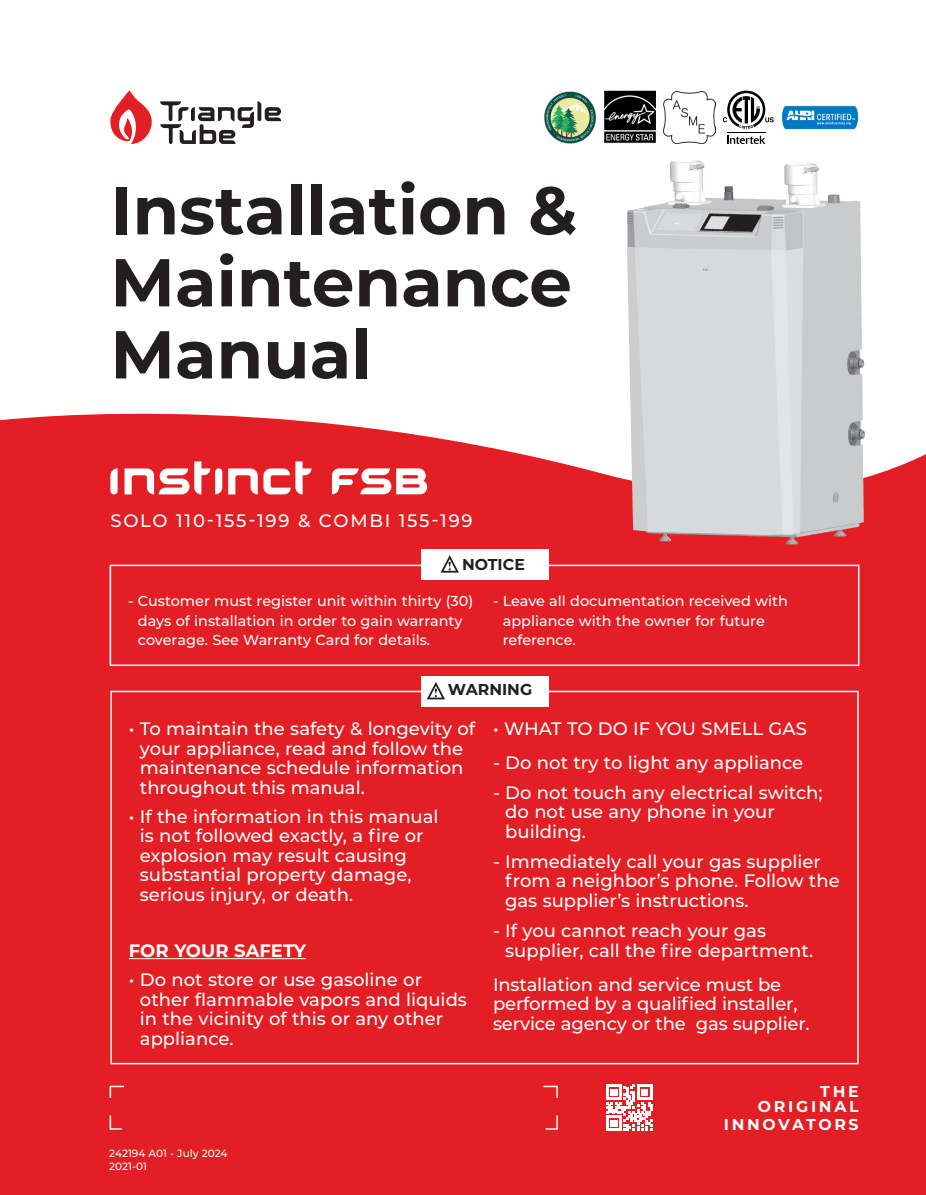
<style>
.page{position:relative;width:926px;height:1195px;background:#fff}
.page>*{position:absolute;margin:0;border:0;box-sizing:border-box;transform-origin:0 0}
.t1{font:700 67.5px/72px "Montserrat";color:#231f20;text-align:justify}
.t2{font:500 18px/19.5px "Montserrat";color:#fff}
.t3{font:500 18px "Montserrat";letter-spacing:.1em;color:#fff}
.t4{font:700 18px "Montserrat";color:#fff}
.t5{font:700 15.75px/14.5px "Montserrat";letter-spacing:.175em;color:#fff;text-align:right}
.t6{font:700 15.75px "Montserrat";color:#231f20}
.t7{font:500 14.4px/19.5px "Montserrat";color:#fff}
.t8{font:500 10.5px/12.6px "Montserrat";letter-spacing:-.005em;color:#fff}
</style>
<div class="page">
<div style="left:0;top:413px;width:926px;height:782px;background:#e31e24"></div>
<hr style="left:129px;top:958px;width:177px;height:1px;background:#fff">
<div style="left:110px;top:691px;width:748px;height:373px;border:2px solid #fff"></div>
<div style="left:421px;top:676px;width:127px;height:30px;background:#fff"></div>
<svg style="left:426px;top:682px;width:19px;height:18px"></svg>
<div style="left:110px;top:565px;width:749px;height:101px;border:2px solid #fff"></div>
<div style="left:421px;top:549px;width:127px;height:31px;background:#fff"></div>
<svg style="left:440px;top:555px;width:19px;height:18px"></svg>
<img style="left:663px;top:91px;width:52px;height:52px">
<img style="left:604px;top:91px;width:51px;height:52px">
<svg style="left:727px;top:136px;width:38px;height:8px"></svg>
<hr style="left:727px;top:132px;width:38px;height:1px;background:#000">
<svg style="left:723px;top:91px;width:50px;height:38px"></svg>
<img style="left:781px;top:105px;width:77px;height:24px">
<img style="left:544px;top:91px;width:52px;height:53px">
<svg style="left:160px;top:101px;width:121px;height:43px"></svg>
<svg style="left:110px;top:90px;width:42px;height:54px"></svg>
<svg style="left:109px;top:1085px;width:16px;height:14px"></svg>
<svg style="left:109px;top:1114px;width:14px;height:16px"></svg>
<svg style="left:542px;top:1085px;width:16px;height:14px"></svg>
<svg style="left:544px;top:1114px;width:14px;height:16px"></svg>
<svg style="left:606px;top:1084px;width:46px;height:47px"></svg>
<svg style="left:110px;top:468px;width:8px;height:26px"></svg>
<svg style="left:124px;top:461px;width:98px;height:33px"></svg>
<svg style="left:228px;top:461px;width:83px;height:33px"></svg>
<svg style="left:332px;top:468px;width:95px;height:26px"></svg>
<img style="left:627px;top:160px;width:243px;height:385px">
<svg style="left:0;top:1192px;width:5px;height:3px"></svg>
<svg style="left:921px;top:1192px;width:5px;height:3px"></svg>
<h1 class="t1" style="left:110px;top:171px;width:468px">Installation &amp; Maintenance Manual</h1>
<p class="t3" style="left:110px;top:508px;width:364px">SOLO 110-155-199 &amp; COMBI 155-199</p>
<p class="t6" style="left:462px;top:553px;width:64px">NOTICE</p>
<p class="t7" style="left:138px;top:591px;width:337px;text-indent:-10px">- Customer must register unit within thirty (30) days of installation in order to gain warranty coverage. See Warranty Card for details.</p>
<p class="t7" style="left:503px;top:591px;width:286px;text-indent:-10px">- Leave all documentation received with appliance with the owner for future reference.</p>
<p class="t6" style="left:448px;top:678px;width:86px">WARNING</p>
<p class="t2" style="left:140px;top:718px;width:337px;text-indent:-11px">• To maintain the safety &amp; longevity of your appliance, read and follow the maintenance schedule information throughout this manual.</p>
<p class="t2" style="left:140px;top:806px;width:300px;text-indent:-11px">• If the information in this manual is not followed exactly, a fire or explosion may result causing substantial property damage, serious injury, or death.</p>
<p class="t4" style="left:129px;top:937px;width:179px">FOR YOUR SAFETY</p>
<p class="t2" style="left:140px;top:969px;width:328px;text-indent:-11px">• Do not store or use gasoline or other flammable vapors and liquids in the vicinity of this or any other appliance.</p>
<p class="t8" style="left:109px;top:1147px;width:120px">242194 A01 - July 2024<br>2021-01</p>
<p class="t2" style="left:493px;top:718px;width:315px">• WHAT TO DO IF YOU SMELL GAS</p>
<p class="t2" style="left:493px;top:752px;width:312px">- Do not try to light any appliance</p>
<p class="t2" style="left:505px;top:782px;width:319px;text-indent:-12px">- Do not touch any electrical switch; do not use any phone in your building.</p>
<p class="t2" style="left:505px;top:851px;width:336px;text-indent:-12px">- Immediately call your gas supplier from a neighbor’s phone. Follow the gas supplier’s instructions.</p>
<p class="t2" style="left:505px;top:920px;width:309px;text-indent:-12px">- If you cannot reach your gas supplier, call the fire department.</p>
<p class="t2" style="left:493px;top:974px;width:318px">Installation and service must be performed by a qualified installer, service agency or the gas supplier.</p>
<p class="t5" style="left:757px;top:1084px;width:102px">THE<br>ORIGINAL</p>
<p class="t5" style="left:724px;top:1116px;width:136px">INNOVATORS</p>
</div>
